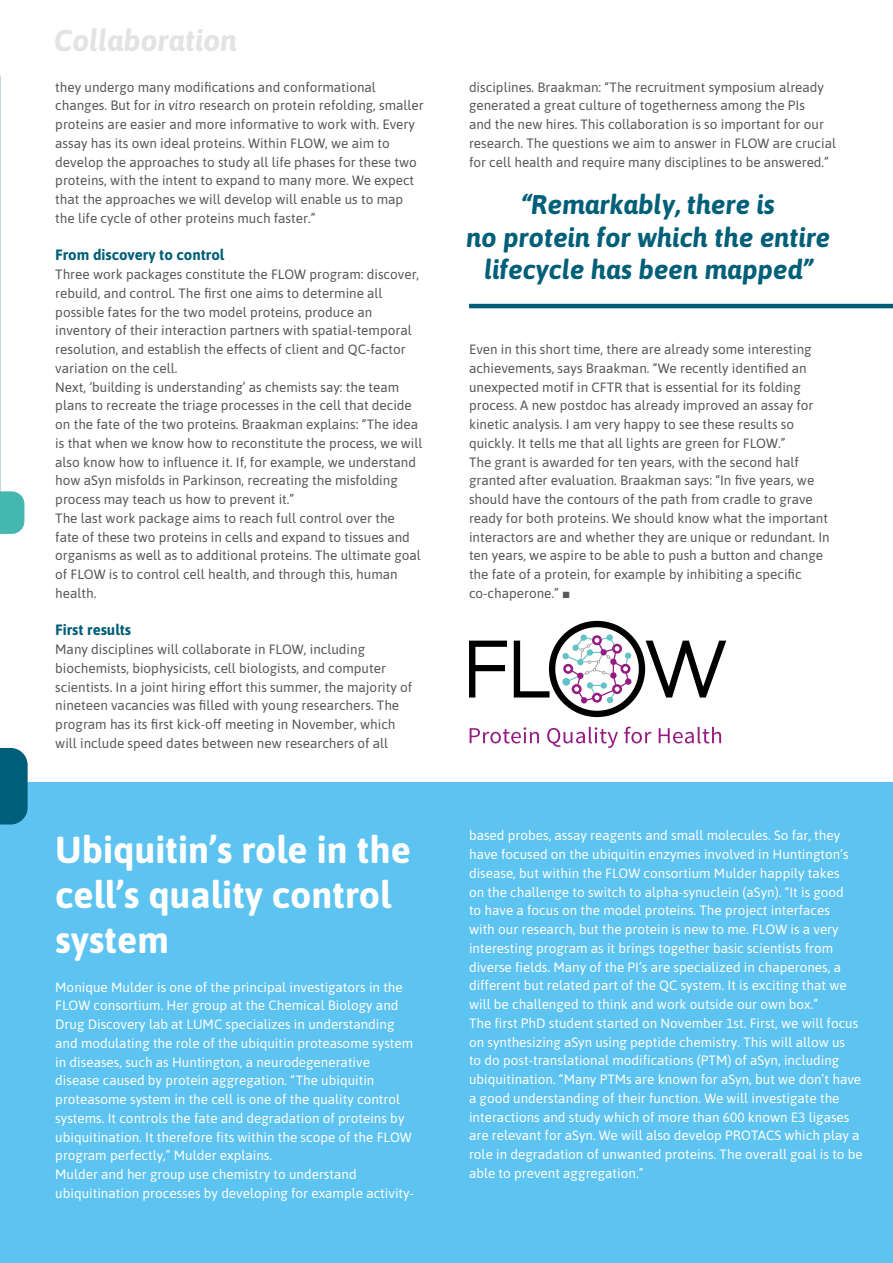
<style>
.page{position:relative;width:893px;height:1263px;background:#fff}
.page>*{position:absolute;margin:0;border:0;box-sizing:border-box;transform-origin:0 0}
.t1{font:700 37.5px/45px "Asap";color:#fff}
.t2{font:italic 700 30px "Asap";color:#e3e3e3}
.t3{font:italic 700 27px/32.4px "Asap";color:#005f78;text-align:center}
.t4{font:700 15px "Asap";color:#005f78}
.t5{font:13.5px/18.8px "Asap";color:#575756}
.t6{font:13.5px/18.8px "Asap";color:#fff}
.s1{font-style:italic}
.s2{font-family:"Arial"}
</style>
<div class="page">
<img style="left:0;top:75px;width:1px;height:416px">
<div style="left:0;top:782px;width:893px;height:481px;background:#5dc3f0"></div>
<svg style="left:0;top:748px;width:28px;height:76px;background:#0b6780"></svg>
<svg style="left:0;top:491px;width:24px;height:43px"></svg>
<hr style="left:469px;top:304px;width:424px;height:4px;background:#005f78">
<svg style="left:469px;top:641px;width:38px;height:56px"></svg>
<svg style="left:514px;top:621px;width:212px;height:96px"></svg>
<svg style="left:470px;top:727px;width:69px;height:16px"></svg>
<svg style="left:547px;top:727px;width:71px;height:21px"></svg>
<svg style="left:624px;top:727px;width:27px;height:16px"></svg>
<svg style="left:659px;top:727px;width:62px;height:16px"></svg>
<h2 class="t2" style="left:54px;top:20px;width:185px">Collaboration</h2>
<p class="t5" style="left:55px;top:77px;width:370px">they undergo many modifications and conformational changes. But for <span class="s1">in vitro</span> research on protein refolding, smaller proteins are easier and more informative to work with. Every assay has its own ideal proteins. Within FLOW, we aim to develop the approaches to study all life phases for these two proteins, with the intent to expand to many more. We expect that the approaches we will develop will enable us to map the life cycle of other proteins much faster.”</p>
<p class="t4" style="left:55px;top:244px;width:171px">From discovery to control</p>
<p class="t5" style="left:55px;top:264px;width:369px">Three work packages constitute the FLOW program: discover, rebuild, and control. The first one aims to determine all possible fates for the two model proteins, produce an inventory of their interaction partners with spatial-temporal resolution, and establish the effects of client and QC-factor variation on the cell.<br>Next, ‘building is understanding’ as chemists say: the team plans to recreate the triage processes in the cell that decide on the fate of the two proteins. Braakman explains: “The idea is that when we know how to reconstitute the process, we will also know how to influence it. If, for example, we understand how aSyn misfolds in Parkinson, recreating the misfolding process may teach us how to prevent it.”<br>The last work package aims to reach full control over the<br>fate of these two proteins in cells and expand to tissues and organisms as well as to additional proteins. The ultimate goal of FLOW is to control cell health, and through this, human health.</p>
<p class="t4" style="left:55px;top:619px;width:77px">First results</p>
<p class="t5" style="left:55px;top:639px;width:358px">Many disciplines will collaborate in FLOW, including biochemists, biophysicists, cell biologists, and computer scientists. In a joint hiring effort this summer, the majority of nineteen vacancies was filled with young researchers. The program has its first kick-off meeting in November, which will include speed dates between new researchers of all</p>
<h1 class="t1" style="left:55px;top:825px;width:357px">Ubiquitin’s role in the cell’s quality control system</h1>
<p class="t6" style="left:55px;top:977px;width:360px">Monique Mulder is one of the principal investigators in the FLOW consortium. Her group at the Chemical Biology and Drug Discovery lab at LUMC specializes in understanding and modulating the role of the ubiquitin proteasome system in diseases, such as Huntington, a neurodegenerative disease caused by protein aggregation. “The ubiquitin proteasome system in the cell is one of the quality control systems. It controls the fate and degradation of proteins by ubiquitination. It therefore fits within the scope of the FLOW program perfectly,” Mulder explains.<br>Mulder and her group use chemistry to understand ubiquitination processes by developing for example activity-</p>
<p class="t5" style="left:469px;top:77px;width:368px">disciplines. Braakman: “The recruitment symposium already generated a great culture of togetherness among the PIs<br>and the new hires. This collaboration is so important for our research. The questions we aim to answer in FLOW are crucial for cell health and require many disciplines to be answered.”</p>
<h3 class="t3" style="left:466px;top:187px;width:365px">“Remarkably, there is<br>no protein for which the entire lifecycle has been mapped”</h3>
<p class="t5" style="left:469px;top:339px;width:362px">Even in this short time, there are already some interesting achievements, says Braakman. “We recently identified an unexpected motif in CFTR that is essential for its folding process. A new postdoc has already improved an assay for kinetic analysis. I am very happy to see these results so quickly. It tells me that all lights are green for FLOW.”<br>The grant is awarded for ten years, with the second half granted after evaluation. Braakman says: “In five years, we should have the contours of the path from cradle to grave ready for both proteins. We should know what the important interactors are and whether they are unique or redundant. In ten years, we aspire to be able to push a button and change the fate of a protein, for example by inhibiting a specific co-chaperone.” <span class="s2">■</span></p>
<p class="t6" style="left:469px;top:825px;width:395px">based probes, assay reagents and small molecules. So far, they have focused on the ubiquitin enzymes involved in Huntington’s disease, but within the FLOW consortium Mulder happily takes<br>on the challenge to switch to alpha-synuclein (aSyn). “It is good<br>to have a focus on the model proteins. The project interfaces<br>with our research, but the protein is new to me. FLOW is a very interesting program as it brings together basic scientists from diverse fields. Many of the PI’s are specialized in chaperones, a different but related part of the QC system. It is exciting that we will be challenged to think and work outside our own box.”<br>The first PhD student started on November 1st. First, we will focus on synthesizing aSyn using peptide chemistry. This will allow us<br>to do post-translational modifications (PTM) of aSyn, including ubiquitination. “Many PTMs are known for aSyn, but we don’t have a good understanding of their function. We will investigate the interactions and study which of more than 600 known E3 ligases are relevant for aSyn. We will also develop PROTACS which play a role in degradation of unwanted proteins. The overall goal is to be able to prevent aggregation.”</p>
</div>
